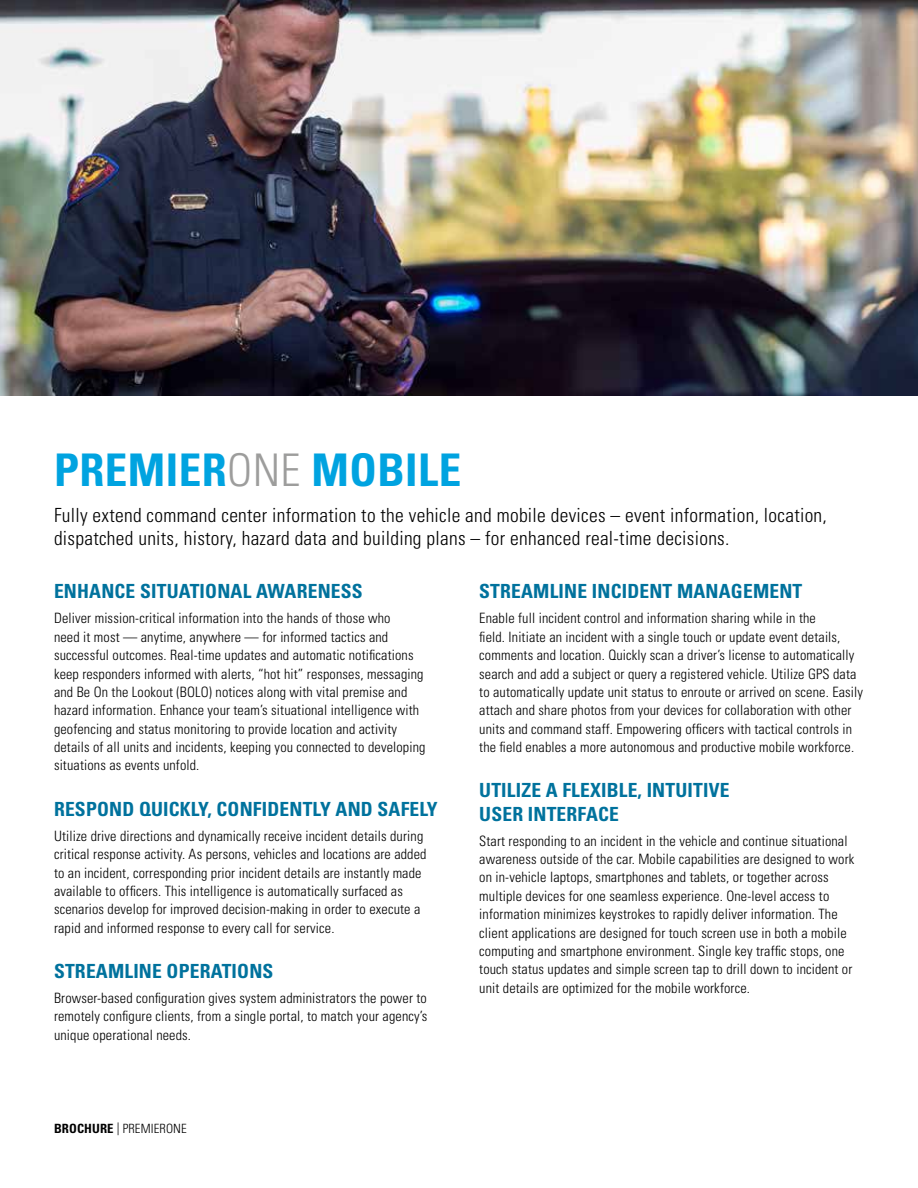
<style>
.page{position:relative;width:918px;height:1188px;background:#fff}
.page>*{position:absolute;margin:0;border:0;box-sizing:border-box;transform-origin:0 0}
.t1{font:700 condensed 45px "Univers LT Std";letter-spacing:.01em;color:#00a3e0}
.t2{font:300 condensed 19.5px/23.2px "Univers LT Std";letter-spacing:.015em;color:#000}
.t3{font:700 condensed 19.5px/23.2px "Univers LT Std";letter-spacing:.01em;color:#00729d}
.t4{font:300 condensed 14.25px/18.3px "Univers LT Std";letter-spacing:.01em;color:#000}
.t5{font:300 condensed 12.75px "Univers";letter-spacing:.01em;color:#000}
.s1{font-family:"Univers";font-weight:300;color:#9d9d9c}
.s2{font-weight:700}
</style>
<div class="page">
<img style="left:0;top:0;width:918px;height:396px">
<h1 class="t1" style="left:54px;top:442px;width:409px">PREMIER<span class="s1">ONE</span> MOBILE</h1>
<h2 class="t2" style="left:54px;top:503px;width:774px">Fully extend command center information to the vehicle and mobile devices – event information, location, dispatched units, history, hazard data and building plans – for enhanced real-time decisions.</h2>
<h2 class="t3" style="left:54px;top:580px;width:310px">ENHANCE SITUATIONAL AWARENESS</h2>
<p class="t4" style="left:54px;top:609px;width:373px">Deliver mission-critical information into the hands of those who<br>need it most — anytime, anywhere — for informed tactics and successful outcomes. Real-time updates and automatic notifications keep responders informed with alerts, “hot hit” responses, messaging and Be On the Lookout (BOLO) notices along with vital premise and hazard information. Enhance your team’s situational intelligence with geofencing and status monitoring to provide location and activity details of all units and incidents, keeping you connected to developing situations as events unfold.</p>
<h2 class="t3" style="left:54px;top:797px;width:385px">RESPOND QUICKLY, CONFIDENTLY AND SAFELY</h2>
<p class="t4" style="left:54px;top:827px;width:374px">Utilize drive directions and dynamically receive incident details during critical response activity. As persons, vehicles and locations are added to an incident, corresponding prior incident details are instantly made available to officers. This intelligence is automatically surfaced as scenarios develop for improved decision-making in order to execute a rapid and informed response to every call for service.</p>
<h2 class="t3" style="left:54px;top:959px;width:221px">STREAMLINE OPERATIONS</h2>
<p class="t4" style="left:54px;top:989px;width:375px;text-align:justify">Browser-based configuration gives system administrators the power to remotely configure clients, from a single portal, to match your agency’s unique operational needs.</p>
<h2 class="t3" style="left:479px;top:580px;width:325px">STREAMLINE INCIDENT MANAGEMENT</h2>
<p class="t4" style="left:479px;top:609px;width:385px">Enable full incident control and information sharing while in the<br>field. Initiate an incident with a single touch or update event details, comments and location. Quickly scan a driver’s license to automatically search and add a subject or query a registered vehicle. Utilize GPS data to automatically update unit status to enroute or arrived on scene. Easily attach and share photos from your devices for collaboration with other units and command staff. Empowering officers with tactical controls in the field enables a more autonomous and productive mobile workforce.</p>
<h2 class="t3" style="left:479px;top:779px;width:252px">UTILIZE A FLEXIBLE, INTUITIVE<br>USER INTERFACE</h2>
<p class="t4" style="left:479px;top:832px;width:377px">Start responding to an incident in the vehicle and continue situational awareness outside of the car. Mobile capabilities are designed to work on in-vehicle laptops, smartphones and tablets, or together across multiple devices for one seamless experience. One-level access to information minimizes keystrokes to rapidly deliver information. The client applications are designed for touch screen use in both a mobile computing and smartphone environment. Single key traffic stops, one touch status updates and simple screen tap to drill down to incident or unit details are optimized for the mobile workforce.</p>
<p class="t5" style="left:54px;top:1121px;width:134px"><span class="s2">BROCHURE</span> | PREMIERONE</p>
</div>
